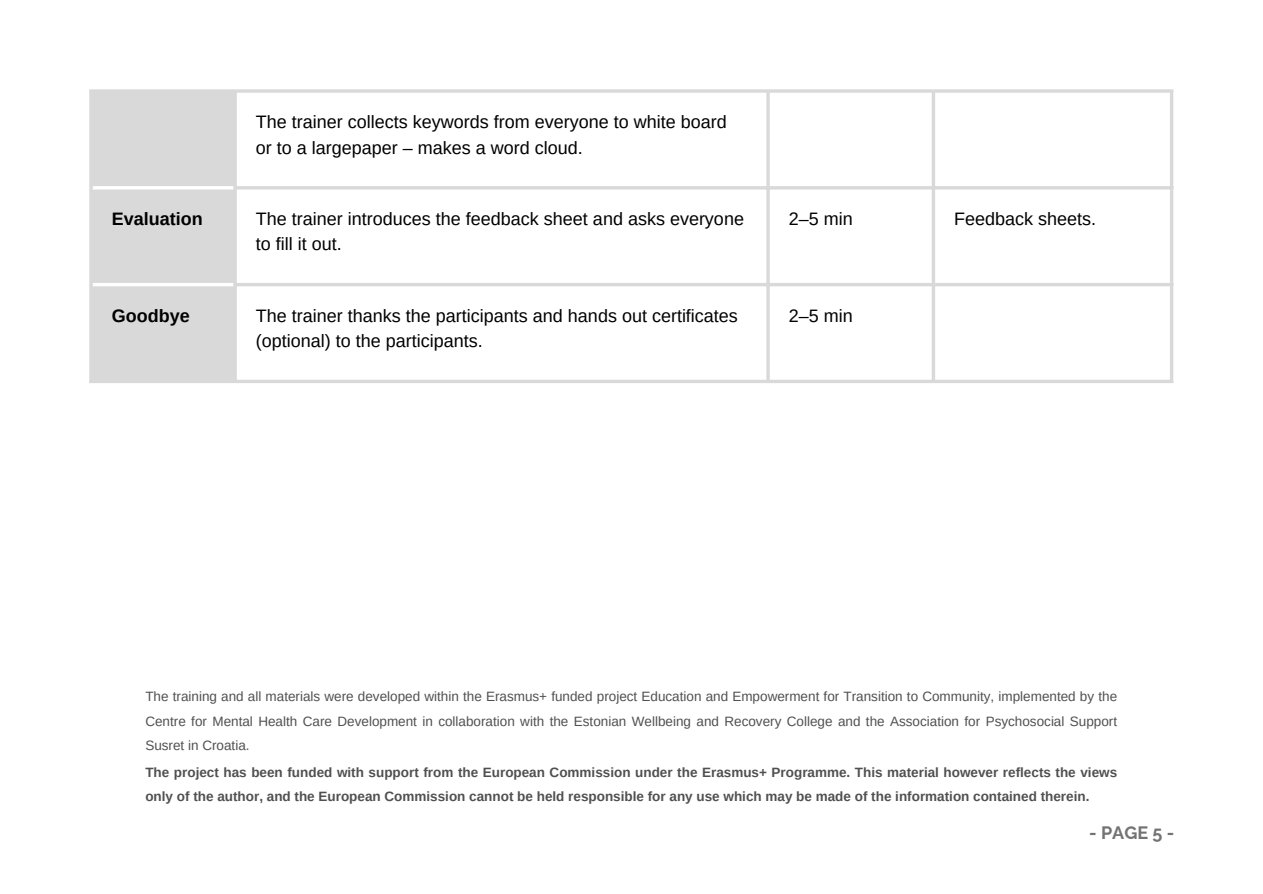
<style>
.page{position:relative;width:1263px;height:894px;background:#fff}
.page>*{position:absolute;margin:0;border:0;box-sizing:border-box;transform-origin:0 0}
.t1{font:18px/25px "Arimo";color:#000}
.t2{font:700 18px "Arimo";color:#000}
.t3{font:700 18px "Raleway";color:#737373}
.t4{font:13.5px/24.2px "Arimo";color:#505050;text-align:justify}
.t5{font:700 13.5px/24.2px "Arimo";color:#505050}
</style>
<div class="page">
<div style="left:93px;top:93px;width:140px;height:286px;background:#d9d9d9"></div>
<hr style="left:89px;top:93px;width:4px;height:286px;background:#d9d9d9">
<hr style="left:233px;top:93px;width:4px;height:286px;background:#d9d9d9">
<svg style="left:766px;top:93px;width:4px;height:286px"></svg>
<hr style="left:932px;top:93px;width:3px;height:286px;background:#d9d9d9">
<hr style="left:1170px;top:93px;width:3px;height:286px;background:#d9d9d9">
<hr style="left:89px;top:89px;width:1084px;height:4px;background:#d9d9d9">
<hr style="left:233px;top:186px;width:940px;height:3px;background:#d9d9d9">
<hr style="left:233px;top:283px;width:940px;height:3px;background:#d9d9d9">
<svg style="left:89px;top:379px;width:1084px;height:4px;fill:#d9d9d9"></svg>
<hr style="left:93px;top:186px;width:140px;height:3px;background:#fff">
<hr style="left:93px;top:283px;width:140px;height:3px;background:#fff">
<p class="t1" style="left:256px;top:110px;width:472px">The trainer collects keywords from everyone to white board or to a largepaper – makes a word cloud.</p>
<p class="t2" style="left:112px;top:209px;width:92px">Evaluation</p>
<p class="t1" style="left:256px;top:206px;width:490px">The trainer introduces the feedback sheet and asks everyone to fill it out.</p>
<p class="t1" style="left:789px;top:206px;width:65px">2–5 min</p>
<p class="t1" style="left:954px;top:206px;width:143px">Feedback sheets.</p>
<p class="t2" style="left:112px;top:305px;width:79px">Goodbye</p>
<p class="t1" style="left:256px;top:303px;width:483px">The trainer thanks the participants and hands out certificates (optional) to the participants.</p>
<p class="t1" style="left:789px;top:303px;width:65px">2–5 min</p>
<p class="t4" style="left:145px;top:684px;width:973px">The training and all materials were developed within the Erasmus+ funded project Education and Empowerment for Transition to Community, implemented by the Centre for Mental Health Care Development in collaboration with the Estonian Wellbeing and Recovery College and the Association for Psychosocial Support Susret in Croatia.</p>
<p class="t5" style="left:145px;top:759px;width:973px">The project has been funded with support from the European Commission under the Erasmus+ Programme. This material however reflects the views only of the author, and the European Commission cannot be held responsible for any use which may be made of the information contained therein.</p>
<p class="t3" style="left:1089px;top:822px;width:87px">- PAGE 5 -</p>
</div>
